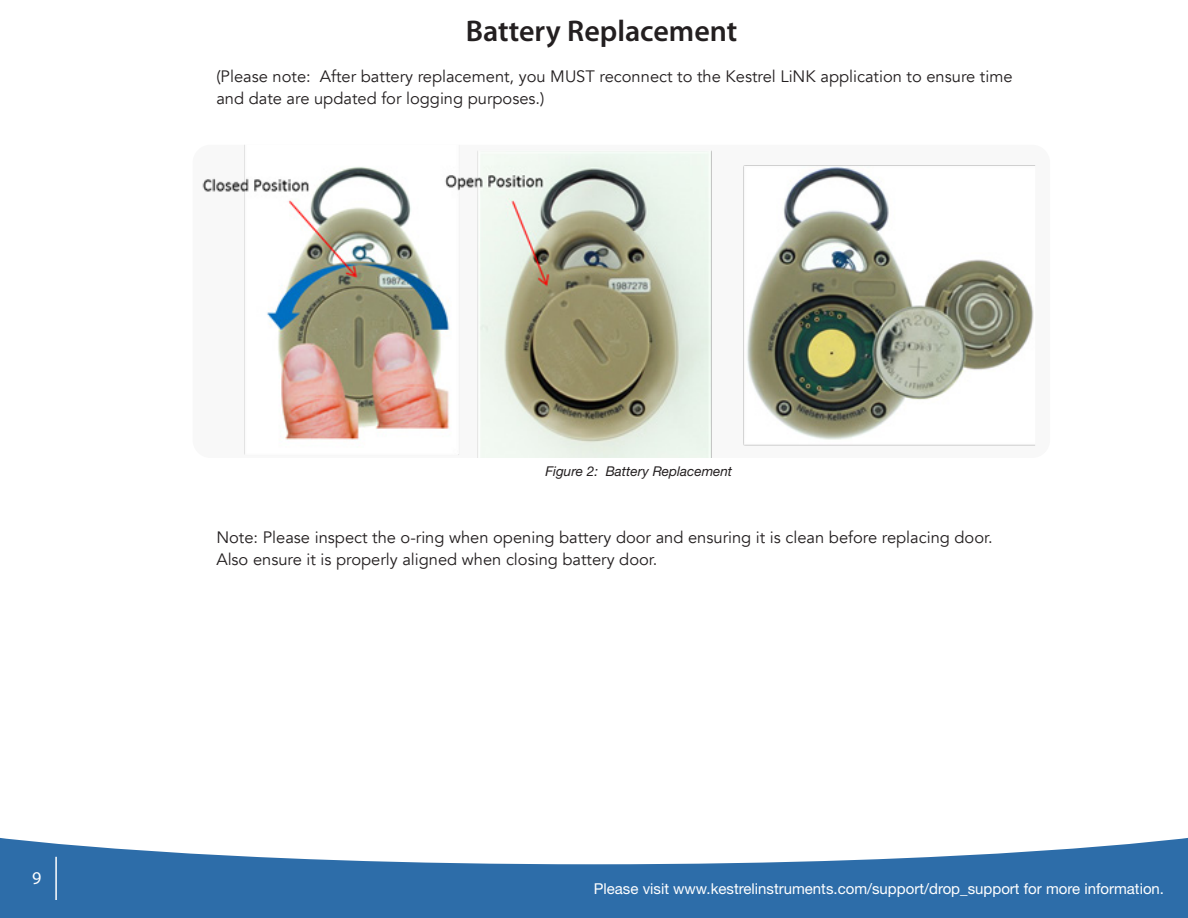
<style>
.page{position:relative;width:1188px;height:918px;background:#fff}
.page>*{position:absolute;margin:0;border:0;box-sizing:border-box;transform-origin:0 0}
.t1{font:600 30px "Myriad Pro";color:#231f20}
.t2{font:18px "Myriad Pro";color:#fff}
.t3{font:16.5px/21.6px "Avenir";color:#231f20}
.t4{font:15px "Helvetica Neue LT Std";color:#fff}
.t5{font:italic 13.5px "Helvetica Neue LT Std";color:#231f20}
</style>
<div class="page">
<svg style="left:0;top:838px;width:1188px;height:80px;fill:#2d6da9"></svg>
<hr style="left:55px;top:857px;width:2px;height:43px;background:#fff">
<img style="left:202px;top:145px;width:833px;height:313px">
<p class="t2" style="left:32px;top:867px;width:11px">9</p>
<p class="t1" style="left:466px;top:12px;width:273px">Battery Replacement</p>
<p class="t3" style="left:216px;top:66px;width:798px">(Please note: After battery replacement, you MUST reconnect to the Kestrel LiNK application to ensure time and date are updated for logging purposes.)</p>
<p class="t5" style="left:545px;top:463px;width:188px">Figure 2: Battery Replacement</p>
<p class="t3" style="left:216px;top:527px;width:778px">Note: Please inspect the o-ring when opening battery door and ensuring it is clean before replacing door.<br>Also ensure it is properly aligned when closing battery door.</p>
<p class="t4" style="left:594px;top:880px;width:572px">Please visit www.kestrelinstruments.com/support/drop_support for more information.</p>
</div>
